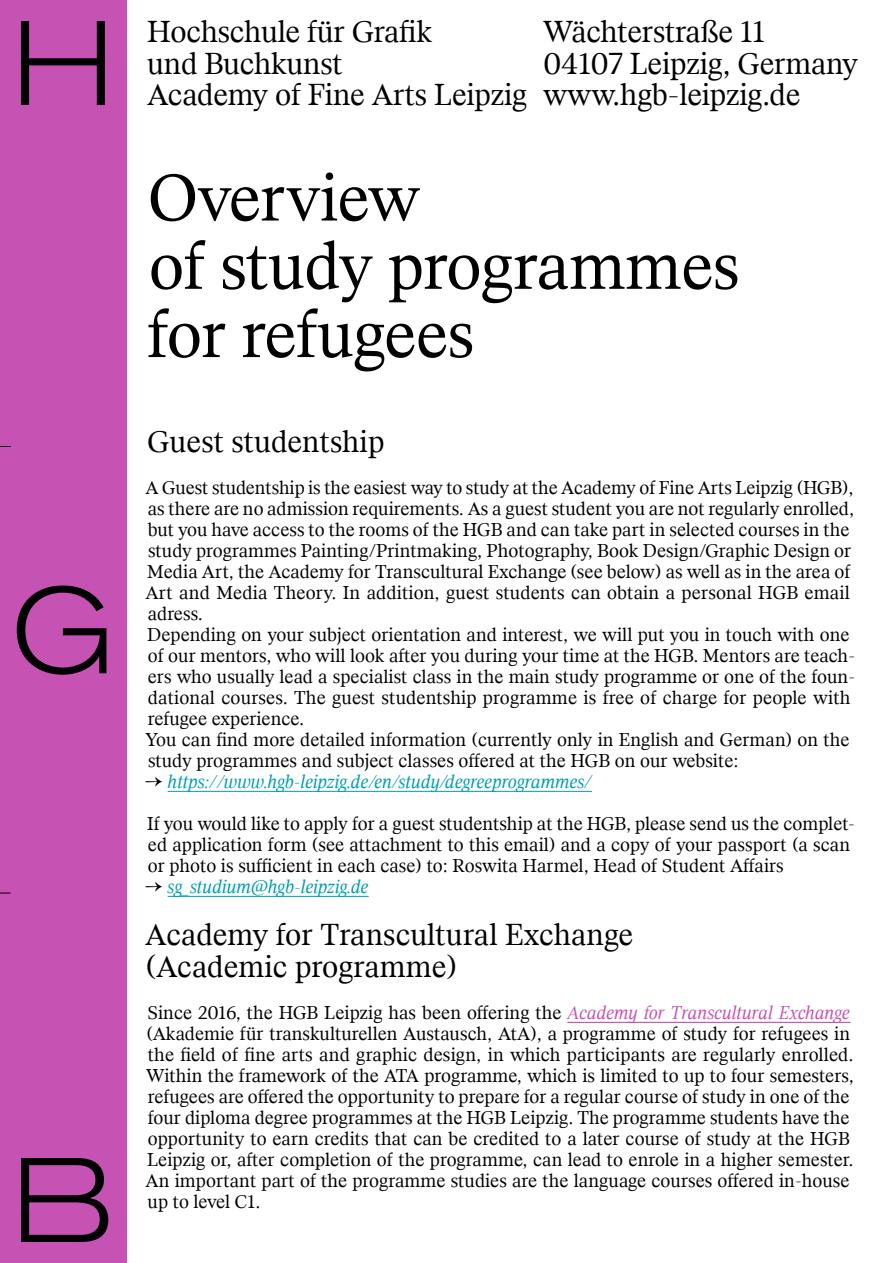
<style>
.page{position:relative;width:893px;height:1263px;background:#fff}
.page>*{position:absolute;margin:0;border:0;box-sizing:border-box;transform-origin:0 0}
.t1{font:300 119.25px "HGB Akzidenz Vertikal";color:#000}
.t2{font:72px/68.2px "HGB Aktuell TT";letter-spacing:-.01em;color:#000}
.t3{font:33px/31.5px "HGB Aktuell TT";letter-spacing:-.01em;color:#000}
.t4{font:20.25px/21px "HGB Aktuell TT";color:#000}
.t5{font:italic 20.25px "HGB Aktuell TT";color:#009db2}
.s1{font-style:italic;color:#009db2}
.s2{font-style:normal;color:#000}
.s3{font-style:italic;color:#c652b4}
</style>
<div class="page">
<div style="left:0;top:0;width:126px;height:1263px;background:#c652b4"></div>
<hr style="left:168px;top:791px;width:424px;height:1px;background:#009db2">
<hr style="left:168px;top:896px;width:201px;height:1px;background:#009db2">
<hr style="left:567px;top:1022px;width:284px;height:1px;background:#c652b4">
<h1 class="t1" style="left:11px;top:-28px;width:105px">H</h1>
<h3 class="t3" style="left:543px;top:17px;width:317px">Wächterstraße 11<br>04107 Leipzig, Germany www.hgb-leipzig.de</h3>
<h3 class="t3" style="left:147px;top:17px;width:382px">Hochschule für Grafik<br>und Buchkunst<br>Academy of Fine Arts Leipzig</h3>
<h1 class="t1" style="left:11px;top:539px;width:105px">G</h1>
<h1 class="t1" style="left:11px;top:1109px;width:105px">B</h1>
<h2 class="t2" style="left:147px;top:165px;width:594px">Overview<br>of study programmes for refugees</h2>
<h3 class="t3" style="left:148px;top:426px;width:238px">Guest studentship</h3>
<p class="t4" style="left:146px;top:477px;width:711px">A Guest studentship is the easiest way to study at the Academy of Fine Arts Leipzig (HGB), as there are no admission requirements. As a guest student you are not regularly enrolled, but you have access to the rooms of the HGB and can take part in selected courses in the study programmes Painting/Printmaking, Photography, Book Design/Graphic Design or Media Art, the Academy for Transcultural Exchange (see below) as well as in the area of Art and Media Theory. In addition, guest students can obtain a personal HGB email adress.<br>Depending on your subject orientation and interest, we will put you in touch with one of our mentors, who will look after you during your time at the HGB. Mentors are teach&shy;ers who usually lead a specialist class in the main study programme or one of the foun&shy;dational courses. The guest studentship programme is free of charge for people with refugee experience.<br>You can find more detailed information (currently only in English and German) on the study programmes and subject classes offered at the HGB on our website:</p>
<p class="t4" style="left:145px;top:761px;width:711px;line-height:42px">→ <span class="s1">https://www.hgb-leipzig.de/en/study/degreeprogrammes/<br></span>If you would like to apply for a guest studentship at the HGB, please send us the complet-</p>
<p class="t4" style="left:148px;top:834px;width:704px">ed application form (see attachment to this email) and a copy of your passport (a scan or photo is sufficient in each case) to: Roswita Harmel, Head of Student Affairs</p>
<p class="t5" style="left:145px;top:875px;width:225px"><span class="s2">→</span> sg_studium@hgb-leipzig.de</p>
<h3 class="t3" style="left:145px;top:920px;width:490px">Academy for Transcultural Exchange (Academic programme)</h3>
<p class="t4" style="left:146px;top:1002px;width:710px">Since 2016, the HGB Leipzig has been offering the <span class="s3">Academy for Transcultural Exchange </span>(Akademie für transkulturellen Austausch, AtA), a programme of study for refugees in the field of fine arts and graphic design, in which participants are regularly enrolled.<br>Within the framework of the ATA programme, which is limited to up to four semesters, refugees are offered the opportunity to prepare for a regular course of study in one of the four diploma degree programmes at the HGB Leipzig. The programme students have the opportunity to earn credits that can be credited to a later course of study at the HGB Leipzig or, after completion of the programme, can lead to enrole in a higher semester.<br>An important part of the programme studies are the language courses offered in-house up to level C1.</p>
</div>
